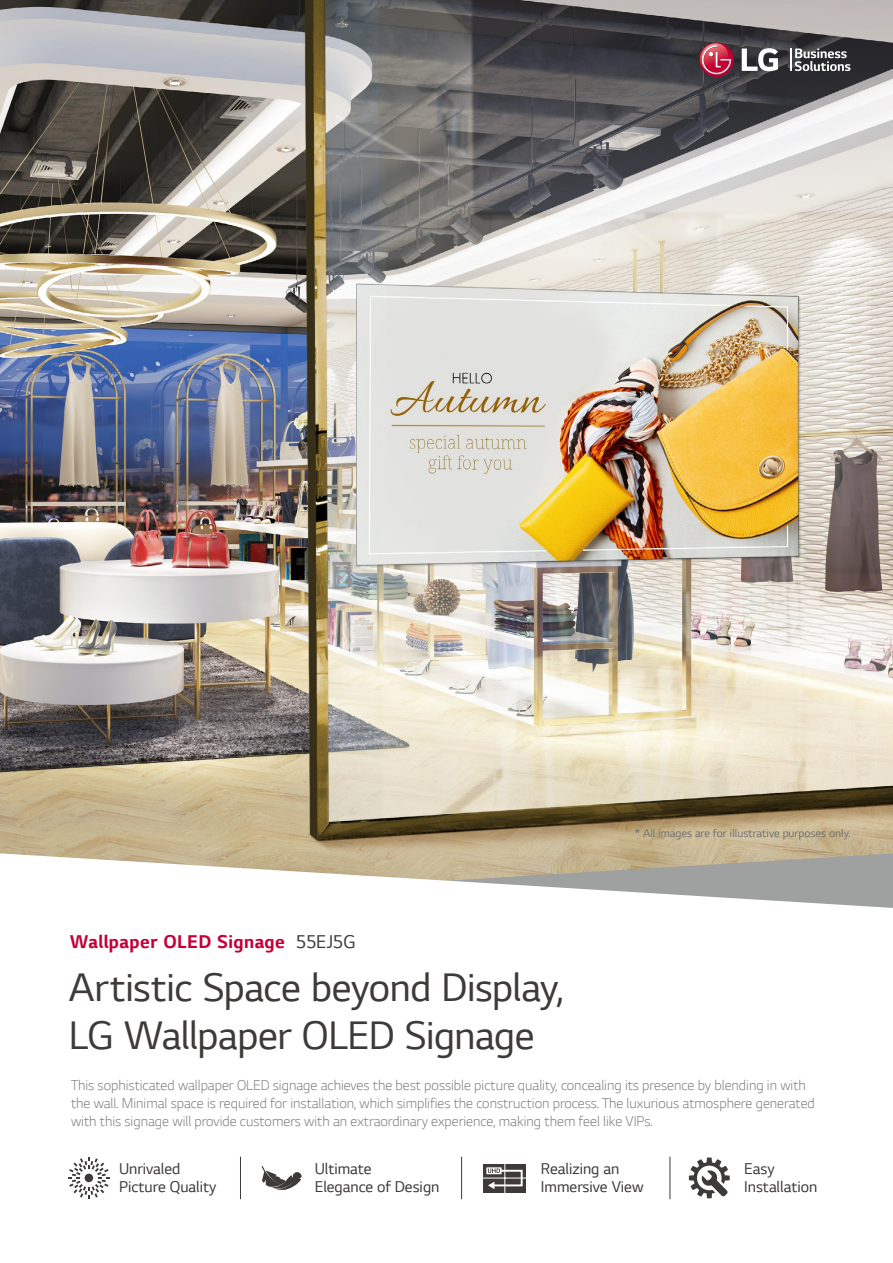
<style>
.page{position:relative;width:893px;height:1263px;background:#fff}
.page>*{position:absolute;margin:0;border:0;box-sizing:border-box;transform-origin:0 0}
.t1{font:42px "LG Smart";letter-spacing:-.01em;color:#3e3a39}
.t2{font:700 19.5px "LG Smart";letter-spacing:.025em;color:#c30037}
.t3{font:16.5px/18px "LG Smart";color:#3e3a39}
.t4{font:300 15px/18px "LG Smart";color:#7d7d7d}
.t5{font:12px "LG Smart";color:#727171}
.s1{font-weight:400;color:#3e3a39}
</style>
<div class="page">
<img style="left:0;top:0;width:893px;height:853px">
<svg style="left:0;top:853px;width:893px;height:347px"></svg>
<svg style="left:790px;top:49px;width:60px;height:22px"></svg>
<svg style="left:742px;top:48px;width:36px;height:23px"></svg>
<svg style="left:699px;top:43px;width:35px;height:34px"></svg>
<svg style="left:700px;top:43px;width:32px;height:32px"></svg>
<hr style="left:461px;top:1157px;width:1px;height:42px;background:#3e3a39">
<hr style="left:240px;top:1157px;width:1px;height:42px;background:#3e3a39">
<hr style="left:670px;top:1157px;width:1px;height:42px;background:#3e3a39">
<svg style="left:68px;top:1157px;width:42px;height:42px"></svg>
<div style="left:85px;top:1174px;width:8px;height:8px;background:#3e3a39;border-radius:50%"></div>
<svg style="left:689px;top:1157px;width:41px;height:41px"></svg>
<div style="left:483px;top:1164px;width:43px;height:28px;background:#3e3a39"></div>
<hr style="left:504px;top:1162px;width:1px;height:31px;background:#fff">
<hr style="left:483px;top:1178px;width:44px;height:1px;background:#fff">
<div style="left:486px;top:1167px;width:16px;height:7px;background:#f5f4f4"></div>
<svg style="left:488px;top:1168px;width:36px;height:21px"></svg>
<svg style="left:261px;top:1166px;width:41px;height:24px"></svg>
<svg style="left:261px;top:1166px;width:24px;height:20px"></svg>
<p class="t5" style="left:635px;top:825px;width:217px">* All images are for illustrative purposes only.</p>
<p class="t2" style="left:70px;top:928px;width:287px">Wallpaper OLED Signage <span class="s1">55EJ5G</span></p>
<p class="t1" style="left:69px;top:960px;width:497px">Artistic Space beyond Display,</p>
<p class="t1" style="left:69px;top:1008px;width:467px">LG Wallpaper OLED Signage</p>
<p class="t4" style="left:71px;top:1075px;width:745px">This sophisticated wallpaper OLED signage achieves the best possible picture quality, concealing its presence by blending in with the wall. Minimal space is required for installation, which simplifies the construction process. The luxurious atmosphere generated with this signage will provide customers with an extraordinary experience, making them feel like VIPs.</p>
<p class="t3" style="left:119px;top:1159px;width:63px">Unrivaled</p>
<p class="t3" style="left:119px;top:1177px;width:99px">Picture Quality</p>
<p class="t3" style="left:315px;top:1159px;width:58px">Ultimate</p>
<p class="t3" style="left:315px;top:1177px;width:126px">Elegance of Design</p>
<p class="t3" style="left:541px;top:1159px;width:104px">Realizing an<br>Immersive View</p>
<p class="t3" style="left:744px;top:1159px;width:32px">Easy</p>
<p class="t3" style="left:744px;top:1177px;width:75px">Installation</p>
</div>
